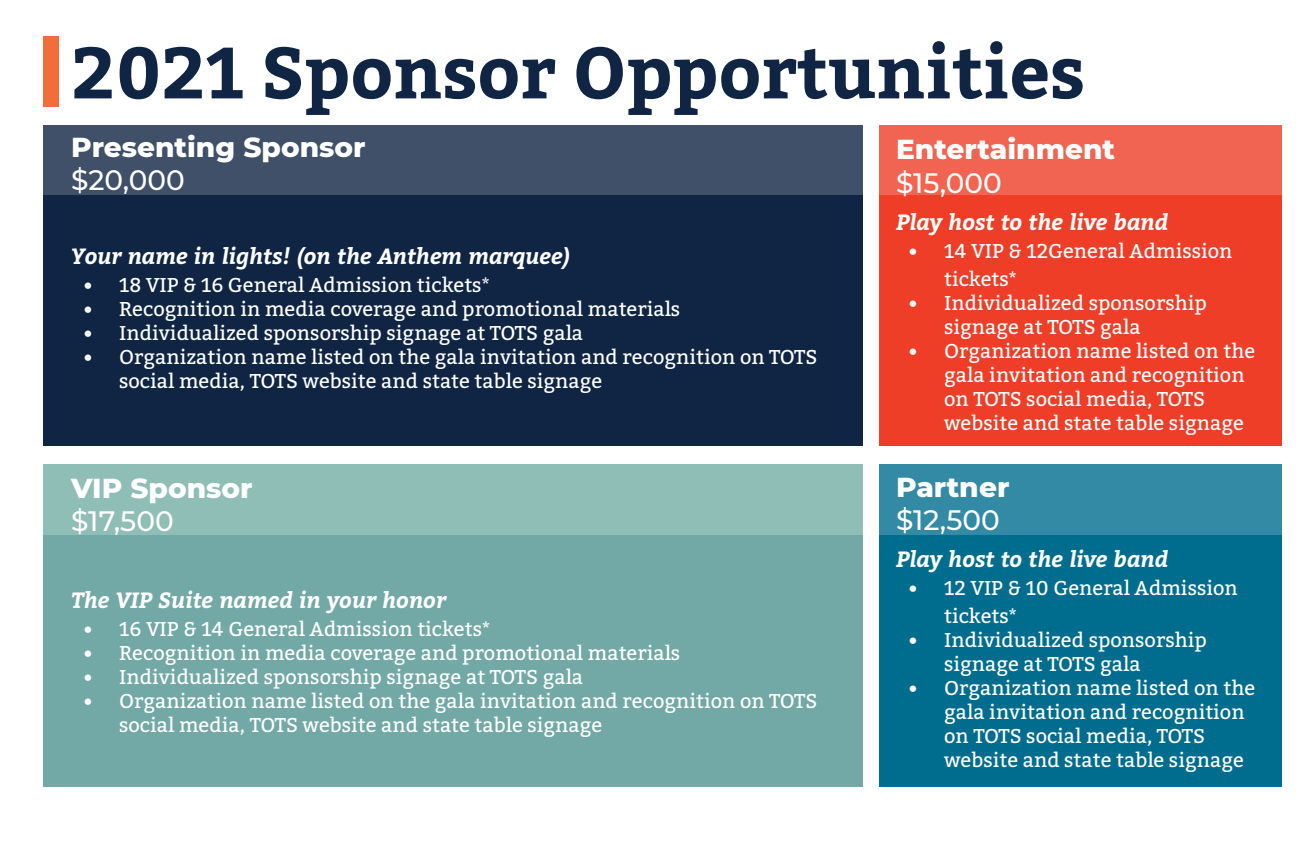
<style>
.page{position:relative;width:1296px;height:864px;background:#fff}
.page>*{position:absolute;margin:0;border:0;box-sizing:border-box;transform-origin:0 0}
.t1{font:700 72px "Bitter";color:#0f2543}
.t2{font:800 28px "Montserrat";color:#fff}
.t3{font:500 28px "Montserrat";color:#fff}
.t4{font:italic 700 22px "Bitter";color:#fff}
.t5{font:20px/24px "Bitter";color:#fff}
</style>
<div class="page">
<div style="left:43px;top:37px;width:16px;height:70px;background:#f36c3b"></div>
<div style="left:43px;top:125px;width:819px;height:243px;background:#3f5068"></div>
<div style="left:43px;top:464px;width:819px;height:323px;background:#8fbeb6"></div>
<div style="left:880px;top:125px;width:402px;height:243px;background:#f26452"></div>
<div style="left:880px;top:464px;width:402px;height:323px;background:#338aa5"></div>
<div style="left:43px;top:196px;width:819px;height:250px;background:#0f2543"></div>
<div style="left:43px;top:535px;width:819px;height:252px;background:#72a8a5"></div>
<div style="left:880px;top:196px;width:402px;height:250px;background:#ef3e27"></div>
<div style="left:880px;top:535px;width:402px;height:252px;background:#006d8f"></div>
<h1 class="t1" style="left:72px;top:26px;width:1015px">2021 Sponsor Opportunities</h1>
<h2 class="t2" style="left:71px;top:126px;width:296px">Presenting Sponsor</h2>
<h2 class="t3" style="left:71px;top:161px;width:115px">$20,000</h2>
<h2 class="t2" style="left:896px;top:129px;width:220px">Entertainment</h2>
<h2 class="t3" style="left:896px;top:163px;width:107px">$15,000</h2>
<p class="t4" style="left:896px;top:208px;width:274px">Play host to the live band</p>
<p class="t5" style="left:944px;top:237px;width:290px;line-height:28px;text-indent:-36px">• 14 VIP &amp; 12General Admission tickets*</p>
<p class="t5" style="left:944px;top:291px;width:264px;text-indent:-36px">• Individualized sponsorship signage at TOTS gala</p>
<p class="t5" style="left:944px;top:339px;width:313px;text-indent:-36px">• Organization name listed on the gala invitation and recognition on TOTS social media, TOTS website and state table signage</p>
<p class="t4" style="left:71px;top:242px;width:500px">Your name in lights! (on the Anthem marquee)</p>
<p class="t5" style="left:83px;top:273px;width:408px">• 18 VIP &amp; 16 General Admission tickets*</p>
<p class="t5" style="left:83px;top:297px;width:599px">• Recognition in media coverage and promotional materials</p>
<p class="t5" style="left:83px;top:321px;width:502px">• Individualized sponsorship signage at TOTS gala</p>
<p class="t5" style="left:119px;top:345px;width:700px;text-indent:-36px">• Organization name listed on the gala invitation and recognition on TOTS social media, TOTS website and state table signage</p>
<h2 class="t2" style="left:71px;top:467px;width:183px">VIP Sponsor</h2>
<h2 class="t3" style="left:71px;top:502px;width:104px">$17,500</h2>
<p class="t4" style="left:71px;top:586px;width:376px">The VIP Suite named in your honor</p>
<p class="t5" style="left:83px;top:617px;width:408px">• 16 VIP &amp; 14 General Admission tickets*</p>
<p class="t5" style="left:83px;top:641px;width:599px">• Recognition in media coverage and promotional materials</p>
<p class="t5" style="left:83px;top:665px;width:502px">• Individualized sponsorship signage at TOTS gala</p>
<p class="t5" style="left:119px;top:689px;width:700px;text-indent:-36px">• Organization name listed on the gala invitation and recognition on TOTS social media, TOTS website and state table signage</p>
<h2 class="t2" style="left:896px;top:466px;width:115px">Partner</h2>
<h2 class="t3" style="left:896px;top:501px;width:105px">$12,500</h2>
<p class="t4" style="left:896px;top:545px;width:274px">Play host to the live band</p>
<p class="t5" style="left:944px;top:574px;width:295px;line-height:28px;text-indent:-36px">• 12 VIP &amp; 10 General Admission tickets*</p>
<p class="t5" style="left:944px;top:628px;width:264px;text-indent:-36px">• Individualized sponsorship signage at TOTS gala</p>
<p class="t5" style="left:944px;top:676px;width:313px;text-indent:-36px">• Organization name listed on the gala invitation and recognition on TOTS social media, TOTS website and state table signage</p>
</div>
